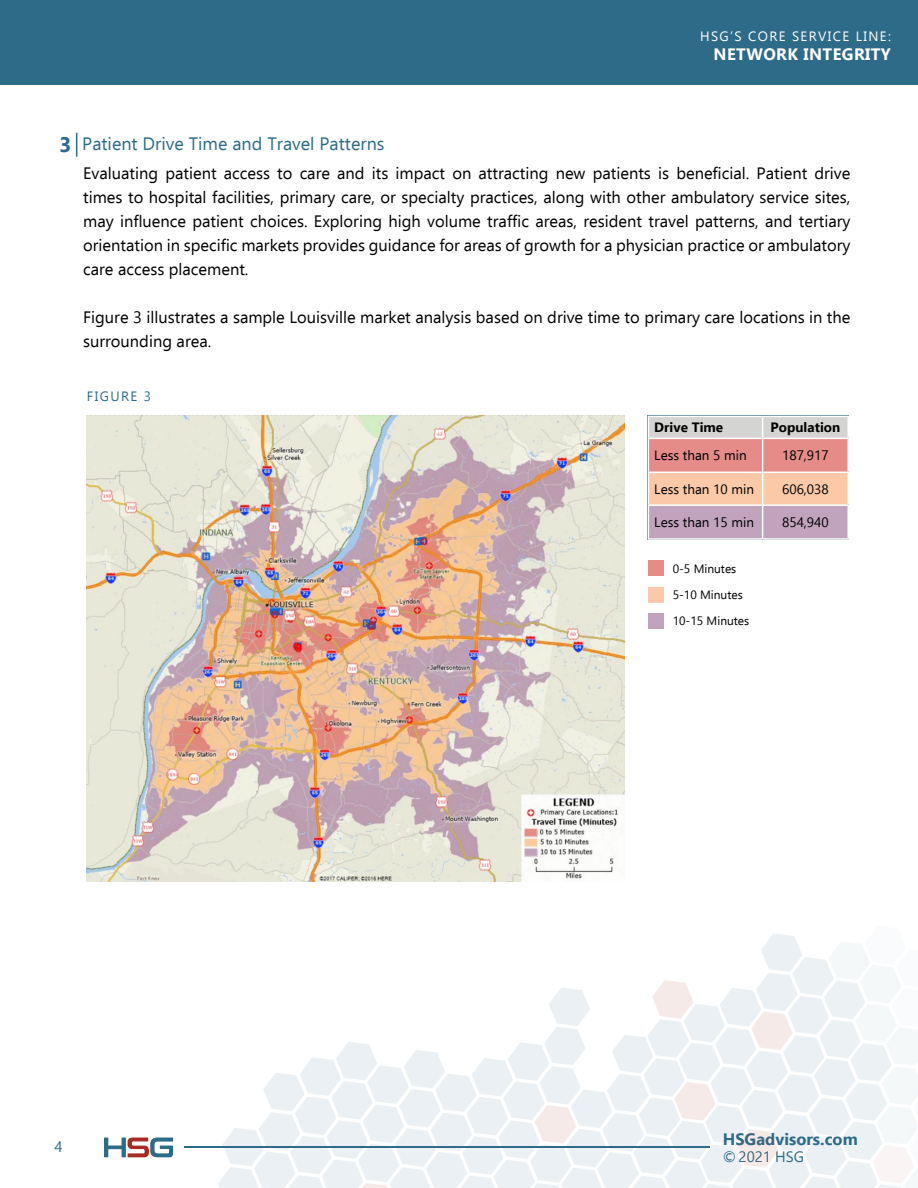
<style>
.page{position:relative;width:918px;height:1188px;background:#fff}
.page>*{position:absolute;margin:0;border:0;box-sizing:border-box;transform-origin:0 0}
.t1{font:18px "Ebrima";color:#2d6c88}
.t2{font:16.5px/24px "Ebrima";color:#000;text-align:justify}
.t3{font:700 16.5px "Ebrima";letter-spacing:.025em;color:#fff}
.t4{font:700 16.5px "Ebrima";color:#2d6c88}
.t5{font:15px "Ebrima";color:#2d6b88}
.t6{font:13.5px "Ebrima";color:#000}
.t7{font:13.5px "Ebrima";letter-spacing:.1em;color:#fff}
.t8{font:700 13.5px "Ebrima";color:#000}
.t9{font:13.5px "Ebrima";letter-spacing:.1em;color:#2e6b8a}
.t10{font:12px/26px "Ebrima";color:#000}
.s1{font-weight:700;font-size:21px;color:#2e6b89}
</style>
<div class="page">
<div style="left:0;top:0;width:918px;height:84px;background:#2d6b88"></div>
<svg style="left:104px;top:1138px;width:69px;height:19px"></svg>
<hr style="left:184px;top:1147px;width:526px;height:1px;background:#2d6c88">
<svg style="left:218px;top:934px;width:700px;height:254px"></svg>
<img style="left:87px;top:415px;width:537px;height:466px">
<div style="left:648px;top:560px;width:16px;height:16px;background:#e58b88"></div>
<div style="left:648px;top:587px;width:16px;height:16px;background:#fcc9a8"></div>
<div style="left:648px;top:613px;width:16px;height:16px;background:#c2a3bd"></div>
<svg style="left:648px;top:416px;width:201px;height:122px"></svg>
<hr style="left:648px;top:438px;width:115px;height:1px;background:#fff">
<hr style="left:648px;top:439px;width:1px;height:33px;background:#fff">
<hr style="left:763px;top:438px;width:86px;height:1px;background:#fff">
<hr style="left:762px;top:439px;width:1px;height:33px;background:#fff">
<hr style="left:848px;top:439px;width:1px;height:33px;background:#fff">
<hr style="left:648px;top:472px;width:115px;height:1px;background:#fff">
<hr style="left:648px;top:473px;width:1px;height:32px;background:#fff">
<hr style="left:763px;top:472px;width:86px;height:1px;background:#fff">
<hr style="left:762px;top:473px;width:1px;height:32px;background:#fff">
<hr style="left:848px;top:473px;width:1px;height:32px;background:#fff">
<hr style="left:648px;top:505px;width:115px;height:1px;background:#fff">
<hr style="left:648px;top:506px;width:1px;height:32px;background:#fff">
<hr style="left:763px;top:505px;width:86px;height:1px;background:#fff">
<hr style="left:762px;top:506px;width:1px;height:32px;background:#fff">
<hr style="left:848px;top:506px;width:1px;height:32px;background:#fff">
<svg style="left:76px;top:133px;width:1px;height:24px"></svg>
<p class="t1" style="left:59px;top:131px;width:327px"><span class="s1">3</span> Patient Drive Time and Travel Patterns</p>
<p class="t7" style="left:700px;top:27px;width:192px">HSG’S CORE SERVICE LINE:</p>
<p class="t3" style="left:714px;top:41px;width:179px">NETWORK INTEGRITY</p>
<p class="t2" style="left:83px;top:161px;width:769px">Evaluating patient access to care and its impact on attracting new patients is beneficial. Patient drive times to hospital facilities, primary care, or specialty practices, along with other ambulatory service sites, may influence patient choices. Exploring high volume traffic areas, resident travel patterns, and tertiary orientation in specific markets provides guidance for areas of growth for a physician practice or ambulatory care access placement.</p>
<p class="t2" style="left:83px;top:305px;width:769px">Figure 3 illustrates a sample Louisville market analysis based on drive time to primary care locations in the surrounding area.</p>
<p class="t9" style="left:87px;top:387px;width:66px">FIGURE 3</p>
<p class="t5" style="left:54px;top:1136px;width:10px">4</p>
<p class="t8" style="left:654px;top:418px;width:70px">Drive Time</p>
<p class="t8" style="left:771px;top:418px;width:71px">Population</p>
<p class="t6" style="left:654px;top:446px;width:94px">Less than 5 min</p>
<p class="t6" style="left:782px;top:446px;width:48px">187,917</p>
<p class="t6" style="left:654px;top:479px;width:101px">Less than 10 min</p>
<p class="t6" style="left:782px;top:479px;width:48px">606,038</p>
<p class="t6" style="left:654px;top:513px;width:101px">Less than 15 min</p>
<p class="t6" style="left:782px;top:513px;width:48px">854,940</p>
<p class="t10" style="left:673px;top:555px;width:78px">0-5 Minutes<br>5-10 Minutes<br>10-15 Minutes</p>
<p class="t4" style="left:723px;top:1127px;width:137px">HSGadvisors.com</p>
<p class="t5" style="left:723px;top:1146px;width:83px">© 2021 HSG</p>
</div>
